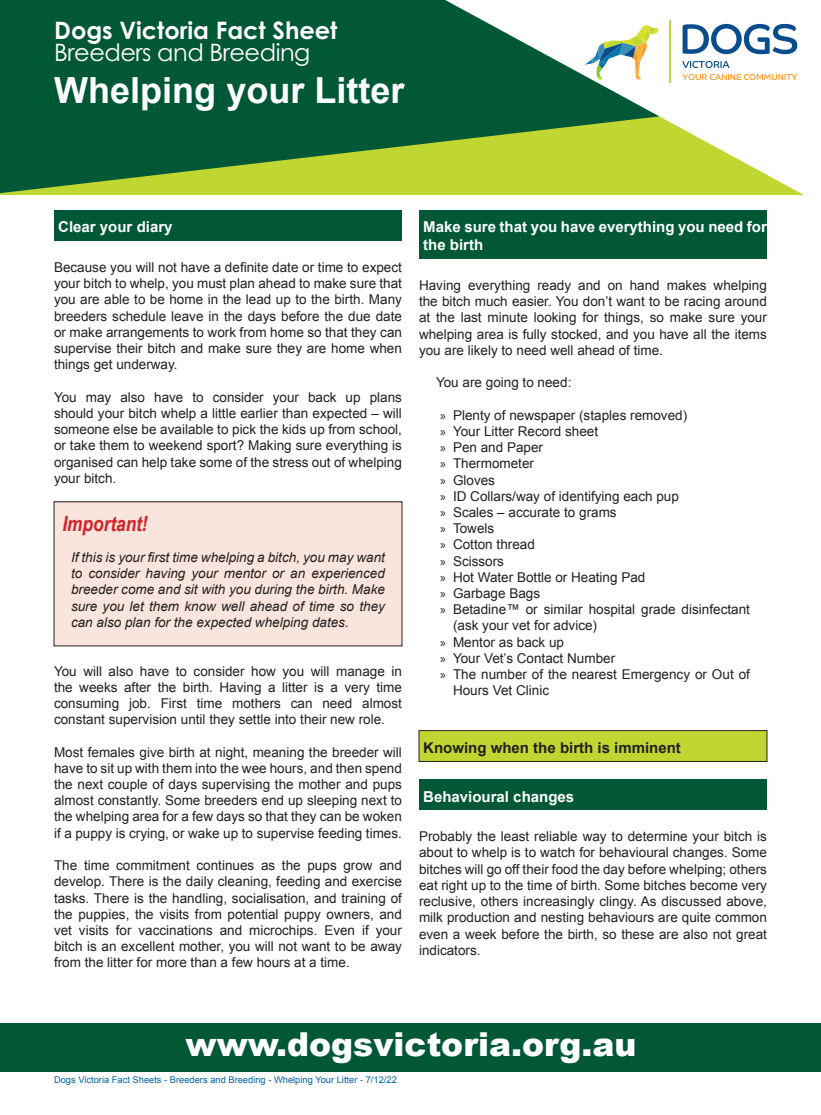
<style>
.page{position:relative;width:821px;height:1115px;background:#fff}
.page>*{position:absolute;margin:0;border:0;box-sizing:border-box;transform-origin:0 0}
.t1{font:700 36px "Arial";color:#fff}
.t2{font:900 33px "Arial";color:#fff}
.t3{font:700 24px "Century Gothic Pro";color:#fff}
.t4{font:24px "Century Gothic Pro";letter-spacing:-.02em;color:#fff}
.t5{font:italic 700 21px "Arial Narrow";color:#d1232a}
.t6{font:700 15px/18px "Arial";color:#fff}
.t7{font:700 15px "Arial";color:#231f20}
.t8{font:13.5px/16.2px "Arial";color:#231f20;text-align:justify}
.t9{font:italic 13.5px/16.2px "Arial";color:#231f20;text-align:justify}
.t10{font:9.3px "Arial";color:#0163a7}
.s1{font-family:"Myriad Pro"}
</style>
<div class="page">
<div style="left:0;top:1022px;width:821px;height:49px;background:#015836"></div>
<div style="left:54px;top:210px;width:348px;height:31px;background:#015836"></div>
<div style="left:54px;top:501px;width:348px;height:144px;background:#f9e5dc"></div>
<div style="left:419px;top:210px;width:348px;height:49px;background:#015836"></div>
<div style="left:419px;top:730px;width:348px;height:31px;background:#c1d731"></div>
<div style="left:419px;top:730px;width:348px;height:31px;border:1px solid #231f20"></div>
<div style="left:419px;top:779px;width:348px;height:30px;background:#015836"></div>
<svg style="left:0;top:0;width:445px;height:193px;background:#1a6835"></svg>
<svg style="left:445px;top:0;width:359px;height:195px"></svg>
<svg style="left:682px;top:24px;width:115px;height:30px"></svg>
<svg style="left:682px;top:61px;width:47px;height:7px"></svg>
<svg style="left:682px;top:74px;width:115px;height:6px"></svg>
<hr style="left:669px;top:21px;width:1px;height:62px;background:#c1d731">
<svg style="left:581px;top:24px;width:79px;height:56px"></svg>
<p class="t3" style="left:54px;top:15px;width:284px">Dogs Victoria Fact Sheet</p>
<p class="t4" style="left:54px;top:38px;width:257px">Breeders and Breeding</p>
<p class="t1" style="left:54px;top:67px;width:352px">Whelping your Litter</p>
<p class="t6" style="left:58px;top:218px;width:116px">Clear your diary</p>
<p class="t8" style="left:54px;top:259px;width:349px">Because you will not have a definite date or time to expect your bitch to whelp, you must plan ahead to make sure that you are able to be home in the lead up to the birth. Many breeders schedule leave in the days before the due date or make arrangements to work from home so that they can supervise their bitch and make sure they are home when things get underway.</p>
<p class="t8" style="left:54px;top:389px;width:349px">You may also have to consider your back up plans should your bitch whelp a little earlier than expected – will someone else be available to pick the kids up from school, or take them to weekend sport? Making sure everything is organised can help take some of the stress out of whelping your bitch.</p>
<p class="t5" style="left:63px;top:508px;width:87px">Important!</p>
<p class="t9" style="left:71px;top:549px;width:315px">If this is your first time whelping a bitch, you may want to consider having your mentor or an experienced breeder come and sit with you during the birth. Make sure you let them know well ahead of time so they can also plan for the expected whelping dates.</p>
<p class="t8" style="left:54px;top:662px;width:349px">You will also have to consider how you will manage in the weeks after the birth. Having a litter is a very time consuming job. First time mothers can need almost constant supervision until they settle into their new role.</p>
<p class="t8" style="left:54px;top:743px;width:349px">Most females give birth at night, meaning the breeder will have to sit up with them into the wee hours, and then spend the next couple of days supervising the mother and pups almost constantly. Some breeders end up sleeping next to the whelping area for a few days so that they can be woken if a puppy is crying, or wake up to supervise feeding times.</p>
<p class="t8" style="left:54px;top:857px;width:349px">The time commitment continues as the pups grow and develop. There is the daily cleaning, feeding and exercise tasks. There is the handling, socialisation, and training of the puppies, the visits from potential puppy owners, and vet visits for vaccinations and microchips. Even if your bitch is an excellent mother, you will not want to be away from the litter for more than a few hours at a time.</p>
<p class="t6" style="left:423px;top:218px;width:345px">Make sure that you have everything you need for the birth</p>
<p class="t8" style="left:419px;top:277px;width:349px">Having everything ready and on hand makes whelping the bitch much easier. You don’t want to be racing around at the last minute looking for things, so make sure your whelping area is fully stocked, and you have all the items you are likely to need well ahead of time.</p>
<p class="t8" style="left:436px;top:374px;width:137px">You are going to need:</p>
<p class="t8" style="left:440px;top:407px;width:248px"><span class="s1">»</span> Plenty of newspaper (staples removed)</p>
<p class="t8" style="left:440px;top:423px;width:159px"><span class="s1">»</span> Your Litter Record sheet</p>
<p class="t8" style="left:440px;top:439px;width:104px"><span class="s1">»</span> Pen and Paper</p>
<p class="t8" style="left:440px;top:455px;width:95px"><span class="s1">»</span> Thermometer</p>
<p class="t8" style="left:440px;top:471px;width:56px"><span class="s1">»</span> Gloves</p>
<p class="t8" style="left:440px;top:488px;width:240px"><span class="s1">»</span> ID Collars/way of identifying each pup</p>
<p class="t8" style="left:440px;top:504px;width:178px"><span class="s1">»</span> Scales – accurate to grams</p>
<p class="t8" style="left:440px;top:520px;width:56px"><span class="s1">»</span> Towels</p>
<p class="t8" style="left:440px;top:536px;width:96px"><span class="s1">»</span> Cotton thread</p>
<p class="t8" style="left:440px;top:552px;width:65px"><span class="s1">»</span> Scissors</p>
<p class="t8" style="left:440px;top:569px;width:207px"><span class="s1">»</span> Hot Water Bottle or Heating Pad</p>
<p class="t8" style="left:440px;top:585px;width:101px"><span class="s1">»</span> Garbage Bags</p>
<p class="t8" style="left:453px;top:601px;width:298px;text-indent:-13px"><span class="s1">»</span> Betadine™ or similar hospital grade disinfectant (ask your vet for advice)</p>
<p class="t8" style="left:440px;top:633px;width:125px"><span class="s1">»</span> Mentor as back up</p>
<p class="t8" style="left:440px;top:650px;width:176px"><span class="s1">»</span> Your Vet’s Contact Number</p>
<p class="t8" style="left:453px;top:666px;width:298px;text-indent:-13px"><span class="s1">»</span> The number of the nearest Emergency or Out of<br>Hours Vet Clinic</p>
<p class="t7" style="left:423px;top:737px;width:259px">Knowing when the birth is imminent</p>
<p class="t6" style="left:423px;top:787px;width:152px">Behavioural changes</p>
<p class="t8" style="left:419px;top:828px;width:349px">Probably the least reliable way to determine your bitch is about to whelp is to watch for behavioural changes. Some bitches will go off their food the day before whelping; others eat right up to the time of birth. Some bitches become very reclusive, others increasingly clingy. As discussed above, milk production and nesting behaviours are quite common even a week before the birth, so these are also not great indicators.</p>
<p class="t2" style="left:185px;top:1019px;width:452px">www.dogsvictoria.org.au</p>
<p class="t10" style="left:54px;top:1073px;width:344px">Dogs Victoria Fact Sheets - Breeders and Breeding - Whelping Your Litter - 7/12/22</p>
</div>
